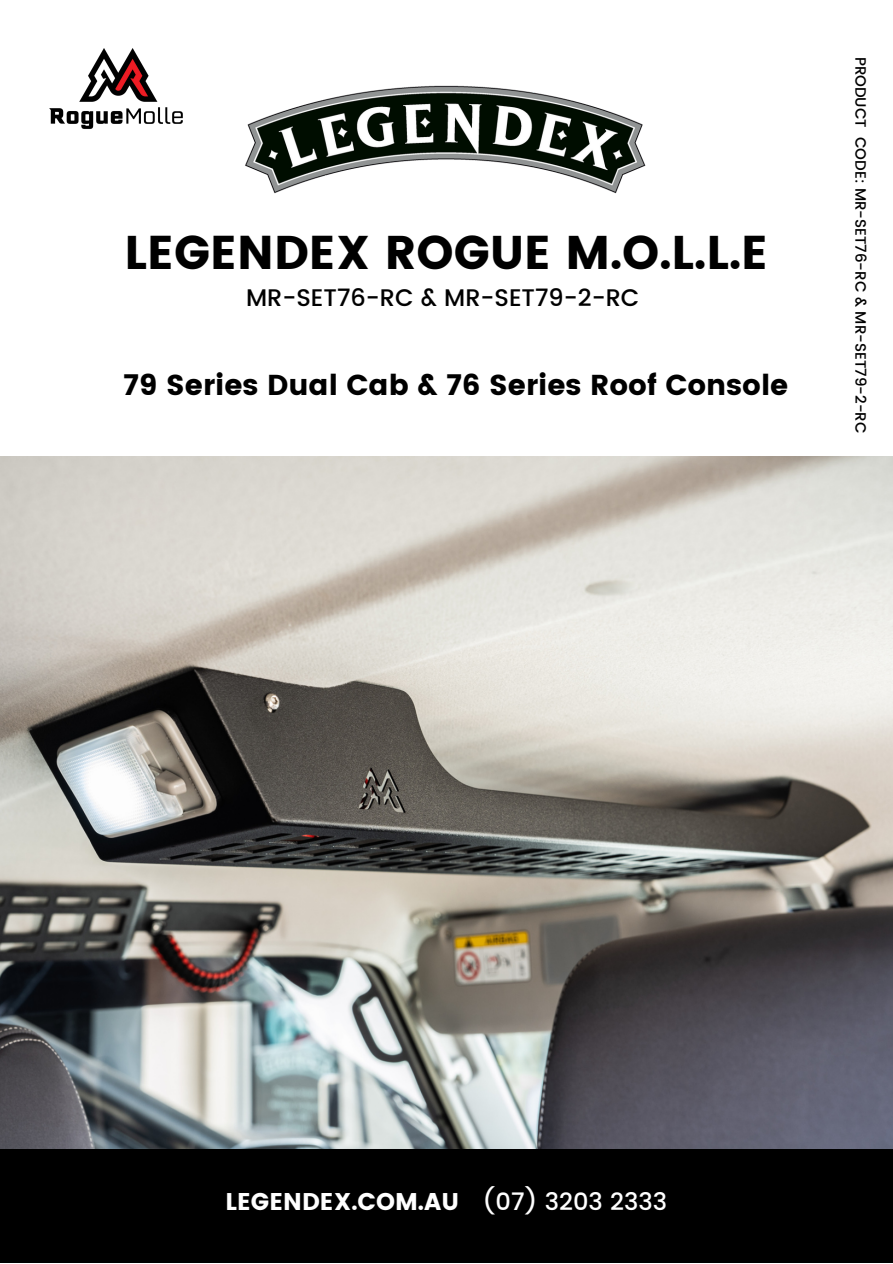
<style>
.page{position:relative;width:893px;height:1264px;background:#fff}
.page>*{position:absolute;margin:0;border:0;box-sizing:border-box;transform-origin:0 0}
.t1{font:47.25px "Poppins";color:#000}
.t2{font:28.8px "Poppins";color:#000}
.t3{font:24.15px "Poppins";color:#fff}
.t4{font:500 24px "Poppins";color:#000}
.t5{font:500 15px "Poppins";color:#000}
.s1{font-weight:500}
</style>
<div class="page">
<div style="left:0;top:1144px;width:892px;height:118px;background:#000"></div>
<img style="left:245px;top:85px;width:401px;height:109px">
<img style="left:49px;top:48px;width:134px;height:81px">
<img style="left:0;top:456px;width:892px;height:692px">
<h1 class="t1" style="left:124px;top:225px;width:645px">LEGENDEX ROGUE M.O.L.L.E</h1>
<h3 class="t4" style="left:246px;top:284px;width:395px">MR-SET76-RC &amp; MR-SET79-2-RC</h3>
<h2 class="t2" style="left:123px;top:368px;width:666px">79 Series Dual Cab &amp; 76 Series Roof Console</h2>
<p class="t5" style="left:869px;top:57px;width:378px;rotate:90deg">PRODUCT CODE: MR-SET76-RC &amp; MR-SET79-2-RC</p>
<h3 class="t3" style="left:225px;top:1187px;width:443px">LEGENDEX.COM.AU <span class="s1">(07) 3203 2333</span></h3>
</div>
